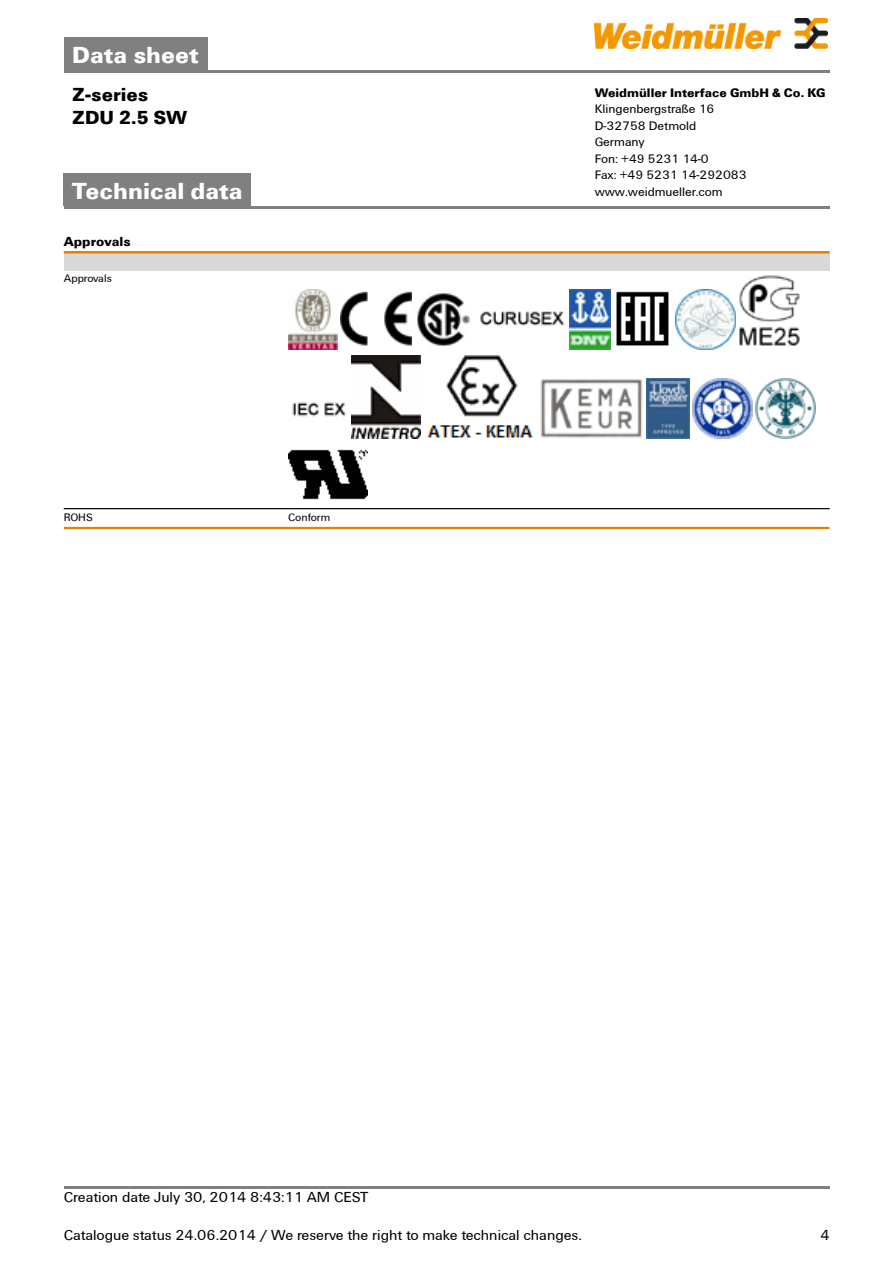
<style>
.page{position:relative;width:893px;height:1263px;background:#fff}
.page>*{position:absolute;margin:0;border:0;box-sizing:border-box;transform-origin:0 0}
.t1{font:700 24px "Weidmueller";color:#fff}
.t2{font:700 19.5px/22.5px "Weidmueller";color:#000}
.t3{font:15px "Weidmueller";color:#000}
.t4{font:700 13.5px "Weidmueller";color:#000}
.t5{font:12.75px/16.5px "Weidmueller";color:#000}
.t6{font:700 12.75px "Weidmueller";color:#000}
.t7{font:11.25px "Weidmueller";color:#000}
</style>
<div class="page">
<div style="left:64px;top:38px;width:143px;height:32px;background:#808080"></div>
<hr style="left:64px;top:70px;width:765px;height:2px;background:#808080">
<img style="left:594px;top:18px;width:233px;height:30px">
<div style="left:64px;top:174px;width:187px;height:32px;background:#808080"></div>
<hr style="left:64px;top:206px;width:765px;height:3px;background:#808080">
<hr style="left:64px;top:1186px;width:765px;height:3px;background:#808080">
<div style="left:64px;top:254px;width:765px;height:17px;background:#d9d9d9"></div>
<hr style="left:64px;top:251px;width:765px;height:3px;background:#e18200">
<img style="left:288px;top:290px;width:50px;height:60px">
<img style="left:340px;top:291px;width:71px;height:55px">
<img style="left:417px;top:293px;width:54px;height:53px">
<img style="left:480px;top:311px;width:85px;height:15px">
<img style="left:569px;top:290px;width:41px;height:60px">
<img style="left:616px;top:291px;width:53px;height:55px">
<img style="left:675px;top:290px;width:60px;height:60px">
<img style="left:739px;top:275px;width:61px;height:71px">
<img style="left:292px;top:402px;width:54px;height:15px">
<img style="left:351px;top:356px;width:69px;height:82px">
<img style="left:427px;top:356px;width:106px;height:82px">
<img style="left:540px;top:379px;width:103px;height:59px">
<img style="left:646px;top:378px;width:43px;height:60px">
<img style="left:692px;top:378px;width:60px;height:60px">
<img style="left:755px;top:378px;width:60px;height:60px">
<img style="left:288px;top:449px;width:80px;height:51px">
<hr style="left:64px;top:509px;width:224px;height:1px;background:#000">
<hr style="left:288px;top:509px;width:541px;height:1px;background:#000">
<hr style="left:64px;top:527px;width:765px;height:2px;background:#e18200">
<h1 class="t1" style="left:72px;top:40px;width:128px">Data sheet</h1>
<h2 class="t2" style="left:72px;top:83px;width:116px">Z-series<br>ZDU 2.5 SW</h2>
<p class="t6" style="left:594px;top:85px;width:232px">Weidmüller Interface GmbH &amp; Co. KG</p>
<p class="t5" style="left:594px;top:101px;width:153px">Klingenbergstraße 16<br>D-32758 Detmold<br>Germany<br>Fon: +49 5231 14-0<br>Fax: +49 5231 14-292083</p>
<h1 class="t1" style="left:72px;top:176px;width:172px">Technical data</h1>
<p class="t5" style="left:594px;top:183px;width:129px">www.weidmueller.com</p>
<p class="t4" style="left:64px;top:234px;width:68px">Approvals</p>
<p class="t7" style="left:64px;top:272px;width:49px">Approvals</p>
<p class="t7" style="left:64px;top:510px;width:30px">ROHS</p>
<p class="t7" style="left:288px;top:510px;width:44px">Conform</p>
<p class="t3" style="left:64px;top:1188px;width:306px">Creation date July 30, 2014 8:43:11 AM CEST</p>
<p class="t3" style="left:64px;top:1227px;width:519px">Catalogue status 24.06.2014 / We reserve the right to make technical changes.</p>
<p class="t3" style="left:820px;top:1227px;width:11px">4</p>
</div>
